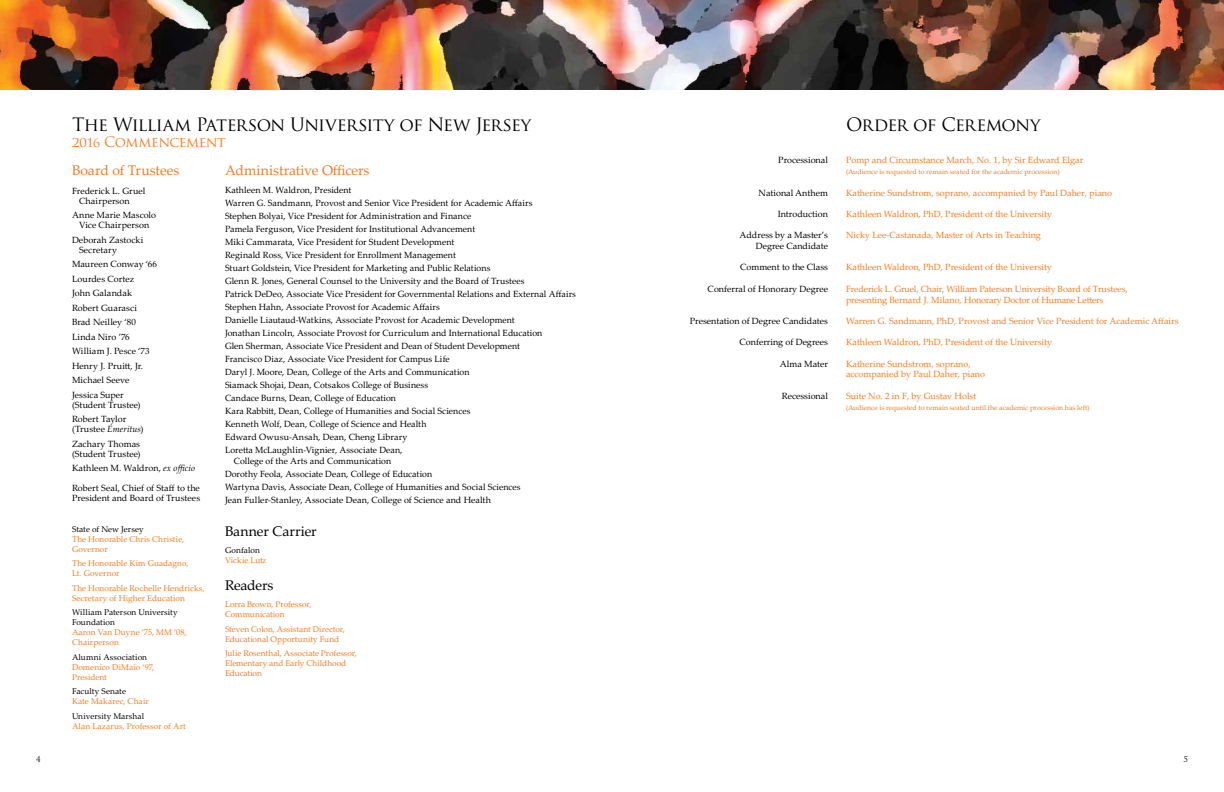
<style>
.page{position:relative;width:1224px;height:792px;background:#fff}
.page>*{position:absolute;margin:0;border:0;box-sizing:border-box;transform-origin:0 0}
.t1{font:18px "Trajan Pro";letter-spacing:-.05em;color:#000}
.t2{font:14px "Palatino Linotype";letter-spacing:-.005em;color:#f47b20}
.t3{font:14px "Palatino Linotype";letter-spacing:-.01em;color:#000}
.t4{font:14px "Trajan Pro";letter-spacing:-.04em;color:#f47b20}
.t5{font:9px/13px "Palatino Linotype";letter-spacing:.005em;color:#000}
.t6{font:9px/10.7px "Palatino Linotype";color:#f47b20}
.t7{font:8.3px/10px "Palatino Linotype";letter-spacing:.005em;color:#f47b20}
.t8{font:8.3px/10px "Palatino Linotype";letter-spacing:.01em;color:#000}
.t9{font:8px "Trajan Pro";color:#000}
.t10{font:7px "Palatino Linotype";color:#f47b20}
.s1{font-style:italic}
</style>
<div class="page">
<img style="left:0;top:0;width:1224px;height:89px">
<p class="t9" style="left:36px;top:754px;width:6px">4</p>
<h1 class="t1" style="left:72px;top:113px;width:461px">The William Paterson University of New Jersey</h1>
<h2 class="t4" style="left:72px;top:133px;width:155px">2016 Commencement</h2>
<h2 class="t2" style="left:225px;top:160px;width:146px">Administrative Officers</h2>
<p class="t5" style="left:225px;top:183px;width:353px">Kathleen M. Waldron, President<br>Warren G. Sandmann, Provost and Senior Vice President for Academic Affairs<br>Stephen Bolyai, Vice President for Administration and Finance<br>Pamela Ferguson, Vice President for Institutional Advancement<br>Miki Cammarata, Vice President for Student Development<br>Reginald Ross, Vice President for Enrollment Management<br>Stuart Goldstein, Vice President for Marketing and Public Relations<br>Glenn R. Jones, General Counsel to the University and the Board of Trustees<br>Patrick DeDeo, Associate Vice President for Governmental Relations and External Affairs Stephen Hahn, Associate Provost for Academic Affairs<br>Danielle Liautaud-Watkins, Associate Provost for Academic Development<br>Jonathan Lincoln, Associate Provost for Curriculum and International Education<br>Glen Sherman, Associate Vice President and Dean of Student Development<br>Francisco Diaz, Associate Vice President for Campus Life<br>Daryl J. Moore, Dean, College of the Arts and Communication<br>Siamack Shojai, Dean, Cotsakos College of Business<br>Candace Burns, Dean, College of Education<br>Kara Rabbitt, Dean, College of Humanities and Social Sciences<br>Kenneth Wolf, Dean, College of Science and Health<br>Edward Owusu-Ansah, Dean, Cheng Library<br>Loretta McLaughlin-Vignier, Associate Dean,</p>
<p class="t5" style="left:225px;top:454px;width:297px;text-indent:9px">College of the Arts and Communication<br>Dorothy Feola, Associate Dean, College of Education<br>Wartyna Davis, Associate Dean, College of Humanities and Social Sciences Jean Fuller-Stanley, Associate Dean, College of Science and Health</p>
<h2 class="t3" style="left:225px;top:521px;width:93px">Banner Carrier</h2>
<p class="t8" style="left:225px;top:545px;width:37px">Gonfalon</p>
<p class="t7" style="left:225px;top:555px;width:43px">Vickie Lutz</p>
<h2 class="t3" style="left:225px;top:576px;width:50px">Readers</h2>
<p class="t7" style="left:225px;top:599px;width:88px">Lorra Brown, Professor,<br>Communication</p>
<p class="t7" style="left:225px;top:624px;width:121px">Steven Colon, Assistant Director,<br>Educational Opportunity Fund</p>
<p class="t7" style="left:225px;top:648px;width:133px">Julie Rosenthal, Associate Professor,<br>Elementary and Early Childhood<br>Education</p>
<h2 class="t2" style="left:72px;top:160px;width:109px">Board of Trustees</h2>
<p class="t5" style="left:79px;top:186px;width:68px;line-height:10px;text-indent:-7px">Frederick L. Gruel<br>Chairperson</p>
<p class="t5" style="left:72px;top:210px;width:86px;line-height:10px;text-align:center">Anne Marie Mascolo<br>Vice Chairperson</p>
<p class="t5" style="left:79px;top:235px;width:66px;line-height:10px;text-indent:-7px">Deborah Zastocki<br>Secretary</p>
<p class="t5" style="left:72px;top:257px;width:86px;line-height:14.5px">Maureen Conway ‘66<br>Lourdes Cortez<br>John Galandak<br>Robert Guarasci<br>Brad Neilley ‘80<br>Linda Niro ’76<br>William J. Pesce ‘73<br>Henry J. Pruitt, Jr.<br>Michael Seeve<br>Jessica Super</p>
<p class="t5" style="left:72px;top:397px;width:70px;line-height:14.5px">(Student Trustee)<br>Robert Taylor</p>
<p class="t5" style="left:72px;top:422px;width:73px;line-height:14.5px">(Trustee <span class="s1">Emeritus</span>)<br>Zachary Thomas</p>
<p class="t5" style="left:72px;top:446px;width:125px;line-height:14.5px">(Student Trustee)<br>Kathleen M. Waldron, <span class="s1">ex officio</span></p>
<p class="t5" style="left:72px;top:483px;width:130px;line-height:10px">Robert Seal, Chief of Staff to the<br>President and Board of Trustees</p>
<p class="t8" style="left:72px;top:524px;width:73px">State of New Jersey</p>
<p class="t7" style="left:72px;top:534px;width:114px">The Honorable Chris Christie,<br>Governor</p>
<p class="t7" style="left:72px;top:558px;width:118px">The Honorable Kim Guadagno,<br>Lt. Governor</p>
<p class="t7" style="left:72px;top:583px;width:134px">The Honorable Rochelle Hendricks,<br>Secretary of Higher Education</p>
<p class="t8" style="left:72px;top:607px;width:107px">William Paterson University<br>Foundation</p>
<p class="t7" style="left:72px;top:627px;width:116px">Aaron Van Duyne ‘75, MM ‘08,<br>Chairperson</p>
<p class="t8" style="left:72px;top:652px;width:77px">Alumni Association</p>
<p class="t7" style="left:72px;top:662px;width:84px">Domenico DiMaio ‘97,<br>President</p>
<p class="t8" style="left:72px;top:686px;width:56px">Faculty Senate</p>
<p class="t7" style="left:72px;top:696px;width:78px">Kate Makarec, Chair</p>
<p class="t8" style="left:72px;top:711px;width:74px">University Marshal</p>
<p class="t7" style="left:72px;top:721px;width:115px">Alan Lazarus, Professor of Art</p>
<p class="t5" style="left:778px;top:154px;width:51px">Processional</p>
<p class="t5" style="left:759px;top:186px;width:71px">National Anthem</p>
<p class="t5" style="left:778px;top:207px;width:52px">Introduction</p>
<p class="t5" style="left:739px;top:230px;width:90px;line-height:10.7px;text-align:right">Address by a Master’s<br>Degree Candidate</p>
<p class="t5" style="left:740px;top:261px;width:89px">Comment to the Class</p>
<p class="t5" style="left:708px;top:282px;width:122px">Conferral of Honorary Degree</p>
<p class="t5" style="left:690px;top:314px;width:140px">Presentation of Degree Candidates</p>
<p class="t5" style="left:739px;top:335px;width:90px">Conferring of Degrees</p>
<p class="t5" style="left:780px;top:357px;width:50px">Alma Mater</p>
<p class="t5" style="left:782px;top:389px;width:48px">Recessional</p>
<h1 class="t1" style="left:846px;top:113px;width:196px">Order of Ceremony</h1>
<p class="t6" style="left:846px;top:155px;width:239px">Pomp and Circumstance March, No. 1, by Sir Edward Elgar</p>
<p class="t10" style="left:846px;top:167px;width:215px">(Audience is requested to remain seated for the academic procession)</p>
<p class="t6" style="left:846px;top:187px;width:267px">Katherine Sundstrom, soprano, accompanied by Paul Daher, piano</p>
<p class="t6" style="left:846px;top:208px;width:208px">Kathleen Waldron, PhD, President of the University</p>
<p class="t6" style="left:846px;top:230px;width:196px">Nicky Lee-Castanada, Master of Arts in Teaching</p>
<p class="t6" style="left:846px;top:262px;width:208px">Kathleen Waldron, PhD, President of the University</p>
<p class="t6" style="left:846px;top:283px;width:283px">Frederick L. Gruel, Chair, William Paterson University Board of Trustees, presenting Bernard J. Milano, Honorary Doctor of Humane Letters</p>
<p class="t6" style="left:846px;top:315px;width:334px">Warren G. Sandmann, PhD, Provost and Senior Vice President for Academic Affairs</p>
<p class="t6" style="left:846px;top:337px;width:208px">Kathleen Waldron, PhD, President of the University</p>
<p class="t6" style="left:846px;top:358px;width:141px">Katherine Sundstrom, soprano, accompanied by Paul Daher, piano</p>
<p class="t6" style="left:846px;top:390px;width:132px">Suite No. 2 in F, by Gustav Holst</p>
<p class="t10" style="left:846px;top:402px;width:245px">(Audience is requested to remain seated until the academic procession has left)</p>
<p class="t9" style="left:1183px;top:754px;width:6px">5</p>
</div>
